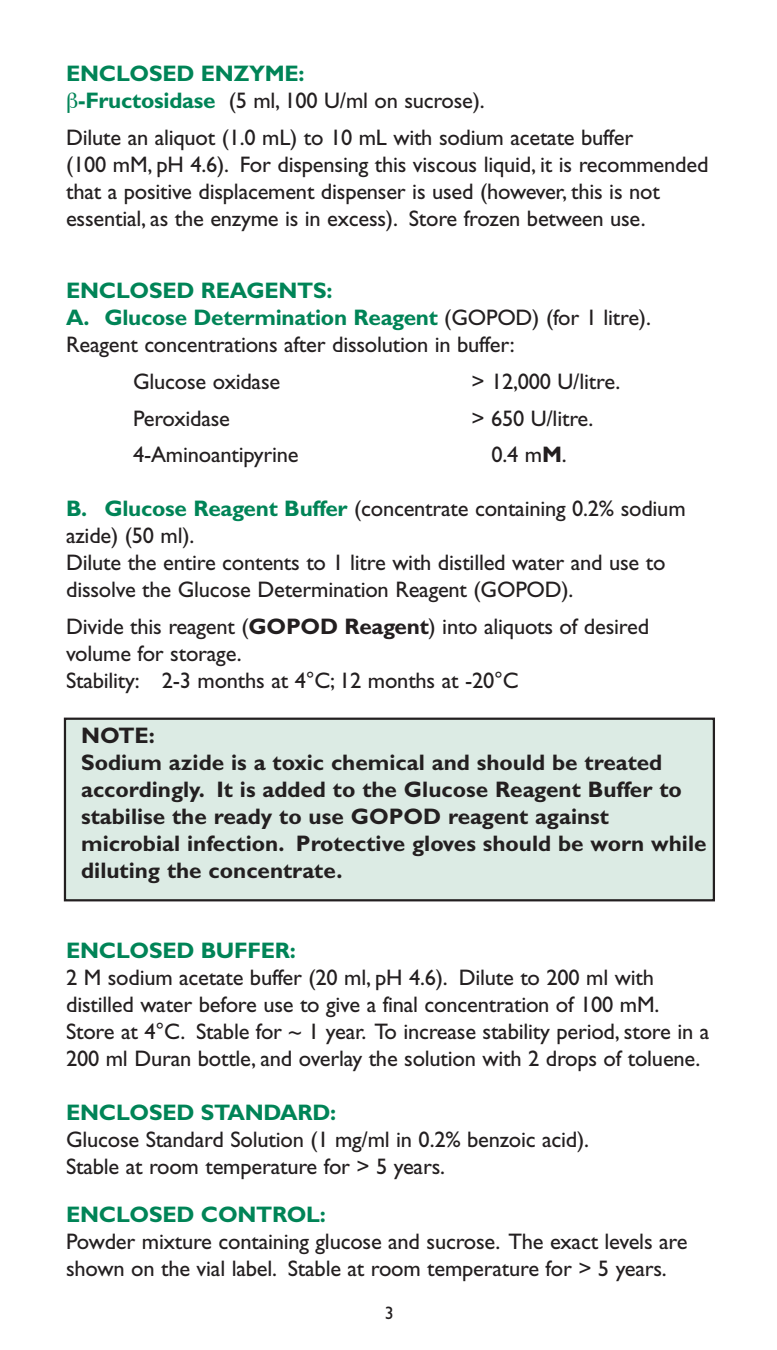
<style>
.page{position:relative;width:777px;height:1350px;background:#fff}
.page>*{position:absolute;margin:0;border:0;box-sizing:border-box;transform-origin:0 0}
.t1{font:22.5px/27px "Gill Sans";letter-spacing:-.01em;color:#231f20}
.t2{font:700 22.5px/27px "Gill Sans";color:#231f20}
.t3{font:700 22.5px/27px "Gill Sans";letter-spacing:-.01em;color:#008457}
.t4{font:18px "Gill Sans";color:#231f20}
.s1{font-weight:400;color:#231f20}
.s2{font-weight:700;color:#008457}
.s3{font-weight:700}
</style>
<div class="page">
<div style="left:65px;top:719px;width:648px;height:181px;background:#dcebe4"></div>
<div style="left:64px;top:718px;width:650px;height:183px;border:2px solid #231f20"></div>
<p class="t3" style="left:78px;top:63px;width:408px;text-indent:-12px">ENCLOSED ENZYME:<br>-Fructosidase <span class="s1">(5 ml, 100 U/ml on sucrose).</span></p>
<p class="t1" style="left:66px;top:127px;width:643px">Dilute an aliquot (1.0 mL) to 10 mL with sodium acetate buffer<br>(100 mM, pH 4.6). For dispensing this viscous liquid, it is recommended that a positive displacement dispenser is used (however, this is not essential, as the enzyme is in excess). Store frozen between use.</p>
<p class="t1" style="left:66px;top:279px;width:586px"><span class="s2">ENCLOSED REAGENTS:<br>A. Glucose Determination Reagent</span> (GOPOD) (for 1 litre).<br>Reagent concentrations after dissolution in buffer:</p>
<p class="t1" style="left:133px;top:370px;width:149px">Glucose oxidase</p>
<p class="t1" style="left:471px;top:370px;width:150px">&gt; 12,000 U/litre.</p>
<p class="t1" style="left:133px;top:407px;width:98px">Peroxidase</p>
<p class="t1" style="left:471px;top:407px;width:123px">&gt; 650 U/litre.</p>
<p class="t1" style="left:133px;top:444px;width:167px">4-Aminoantipyrine</p>
<p class="t1" style="left:491px;top:444px;width:77px">0.4 m<span class="s3">M</span>.</p>
<p class="t1" style="left:66px;top:498px;width:621px"><span class="s2">B. Glucose Reagent Buffer</span> (concentrate containing 0.2% sodium azide) (50 ml).<br>Dilute the entire contents to 1 litre with distilled water and use to dissolve the Glucose Determination Reagent (GOPOD).</p>
<p class="t1" style="left:66px;top:616px;width:584px">Divide this reagent (<span class="s3">GOPOD Reagent</span>) into aliquots of desired volume for storage.<br>Stability: 2-3 months at 4°C; 12 months at -20°C</p>
<p class="t2" style="left:81px;top:724px;width:626px">NOTE:<br>Sodium azide is a toxic chemical and should be treated accordingly. It is added to the Glucose Reagent Buffer to stabilise the ready to use GOPOD reagent against microbial infection. Protective gloves should be worn while diluting the concentrate.</p>
<p class="t3" style="left:66px;top:940px;width:231px">ENCLOSED BUFFER:</p>
<p class="t1" style="left:66px;top:967px;width:644px">2 M sodium acetate buffer (20 ml, pH 4.6). Dilute to 200 ml with distilled water before use to give a final concentration of 100 mM.<br>Store at 4°C. Stable for ~ 1 year. To increase stability period, store in a 200 ml Duran bottle, and overlay the solution with 2 drops of toluene.</p>
<p class="t3" style="left:66px;top:1102px;width:272px">ENCLOSED STANDARD:</p>
<p class="t1" style="left:66px;top:1129px;width:524px">Glucose Standard Solution (1 mg/ml in 0.2% benzoic acid).<br>Stable at room temperature for &gt; 5 years.</p>
<p class="t3" style="left:66px;top:1203px;width:261px">ENCLOSED CONTROL:</p>
<p class="t1" style="left:66px;top:1230px;width:622px">Powder mixture containing glucose and sucrose. The exact levels are shown on the vial label. Stable at room temperature for &gt; 5 years.</p>
<p class="t4" style="left:385px;top:1306px;width:10px">3</p>
</div>
